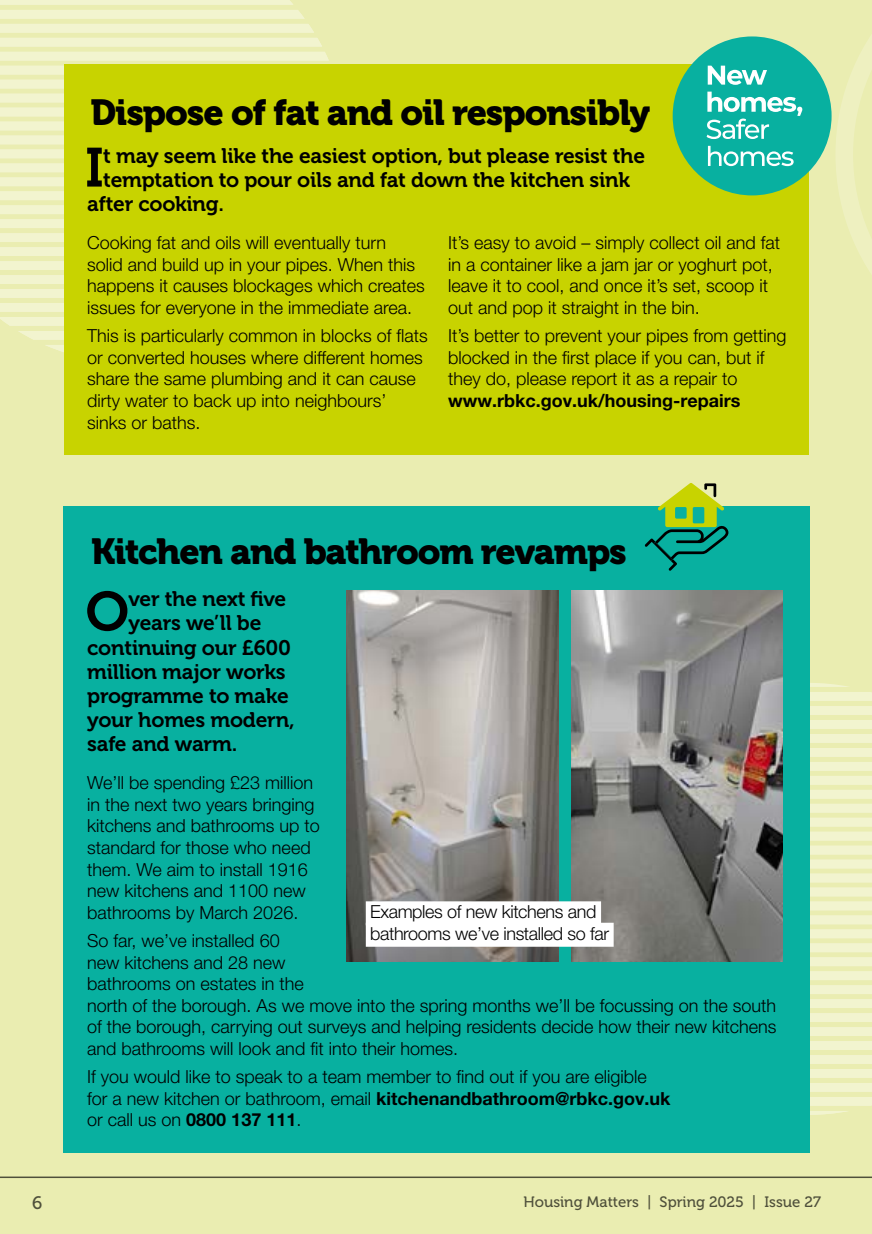
<style>
.page{position:relative;width:872px;height:1234px;background:#fff}
.page>*{position:absolute;margin:0;border:0;box-sizing:border-box;transform-origin:0 0}
.SubH{font:54.75px "Museo 700";color:#000}
.H4{font:36px "Museo 900";letter-spacing:-.03em;color:#000}
.SubH-2{font:21px "Museo 700";letter-spacing:-.01em;color:#000}
.Body_12{font:300 18px/21.6px "Helvetica Neue LT Pro";color:#000}
.Body_12-2{font:300 18px/21.5px "Helvetica Neue LT Pro";letter-spacing:-.02em;color:#000}
.t1{font:18px "Museo 500";color:#575756}
.t2{font:15px "Museo 500";color:#575756}
.s1{font-weight:700}
</style>
<div class="page">
<div style="left:0;top:0;width:872px;height:1233px;background:#eaedb1"></div>
<svg style="left:810px;top:999px;width:62px;height:115px"></svg>
<svg style="left:810px;top:985px;width:62px;height:8px"></svg>
<svg style="left:810px;top:971px;width:62px;height:8px"></svg>
<svg style="left:810px;top:957px;width:62px;height:8px"></svg>
<svg style="left:810px;top:683px;width:62px;height:17px"></svg>
<svg style="left:810px;top:706px;width:62px;height:8px"></svg>
<svg style="left:810px;top:720px;width:62px;height:231px"></svg>
<svg style="left:45px;top:345px;width:19px;height:7px"></svg>
<svg style="left:0;top:0;width:329px;height:74px"></svg>
<svg style="left:0;top:80px;width:64px;height:8px"></svg>
<svg style="left:0;top:94px;width:64px;height:8px"></svg>
<svg style="left:0;top:108px;width:64px;height:8px"></svg>
<svg style="left:0;top:122px;width:64px;height:217px"></svg>
<div style="left:64px;top:506px;width:746px;height:646px;background:#08b0a0"></div>
<div style="left:64px;top:64px;width:744px;height:390px;background:#c8d300"></div>
<div style="left:672px;top:36px;width:159px;height:159px;background:#08b0a0;border-radius:50%"></div>
<svg style="left:707px;top:66px;width:60px;height:19px"></svg>
<svg style="left:706px;top:92px;width:96px;height:47px"></svg>
<svg style="left:708px;top:146px;width:85px;height:20px"></svg>
<img style="left:347px;top:590px;width:211px;height:371px">
<img style="left:571px;top:590px;width:211px;height:371px">
<svg style="left:644px;top:483px;width:84px;height:87px"></svg>
<div style="left:366px;top:901px;width:235px;height:24px;background:#fff"></div>
<div style="left:366px;top:922px;width:247px;height:24px;background:#fff"></div>
<svg style="left:836px;top:35px;width:36px;height:239px"></svg>
<h2 class="H4" style="left:90px;top:92px;width:561px">Dispose of fat and oil responsibly</h2>
<p class="SubH" style="left:85px;top:137px;width:20px">I</p>
<p class="SubH-2" style="left:103px;top:144px;width:543px">t may seem like the easiest option, but please resist the</p>
<p class="SubH-2" style="left:103px;top:168px;width:528px">temptation to pour oils and fat down the kitchen sink</p>
<p class="SubH-2" style="left:87px;top:192px;width:138px">after cooking.</p>
<p class="Body_12" style="left:87px;top:231px;width:339px">Cooking fat and oils will eventually turn solid and build up in your pipes. When this happens it causes blockages which creates issues for everyone in the immediate area.</p>
<p class="Body_12" style="left:87px;top:324px;width:342px">This is particularly common in blocks of flats or converted houses where different homes share the same plumbing and it can cause dirty water to back up into neighbours’ sinks or baths.</p>
<p class="Body_12" style="left:448px;top:231px;width:333px">It’s easy to avoid – simply collect oil and fat in a container like a jam jar or yoghurt pot, leave it to cool, and once it’s set, scoop it out and pop it straight in the bin.</p>
<p class="Body_12" style="left:448px;top:324px;width:340px">It’s better to prevent your pipes from getting blocked in the first place if you can, but if they do, please report it as a repair to <span class="s1">www.rbkc.gov.uk/housing-repairs</span></p>
<h2 class="H4" style="left:91px;top:531px;width:537px">Kitchen and bathroom revamps</h2>
<p class="SubH" style="left:86px;top:581px;width:45px">O</p>
<p class="SubH-2" style="left:128px;top:587px;width:159px">ver the next five</p>
<p class="SubH-2" style="left:128px;top:611px;width:134px">years we’ll be</p>
<p class="SubH-2" style="left:87px;top:635px;width:205px">continuing our £600</p>
<p class="SubH-2" style="left:87px;top:659px;width:200px">million major works</p>
<p class="SubH-2" style="left:87px;top:683px;width:203px">programme to make</p>
<p class="SubH-2" style="left:87px;top:707px;width:209px">your homes modern,</p>
<p class="SubH-2" style="left:87px;top:731px;width:152px">safe and warm.</p>
<p class="Body_12" style="left:87px;top:771px;width:234px">We’ll be spending £23 million in the next two years bringing kitchens and bathrooms up to standard for those who need them. We aim to install 1916 new kitchens and 1100 new bathrooms by March 2026.</p>
<p class="Body_12" style="left:87px;top:929px;width:691px">So far, we’ve installed 60<br>new kitchens and 28 new<br>bathrooms on estates in the<br>north of the borough. As we move into the spring months we’ll be focussing on the south of the borough, carrying out surveys and helping residents decide how their new kitchens and bathrooms will look and fit into their homes.</p>
<p class="Body_12" style="left:87px;top:1065px;width:585px">If you would like to speak to a team member to find out if you are eligible for a new kitchen or bathroom, email <span class="s1">kitchenandbathroom@rbkc.gov.uk </span>or call us on <span class="s1">0800 137 111</span>.</p>
<p class="Body_12-2" style="left:370px;top:900px;width:240px">Examples of new kitchens and bathrooms we’ve installed so far</p>
<p class="t1" style="left:32px;top:1192px;width:12px">6</p>
<p class="t2" style="left:523px;top:1193px;width:299px">Housing Matters | Spring 2025 | Issue 27</p>
</div>
